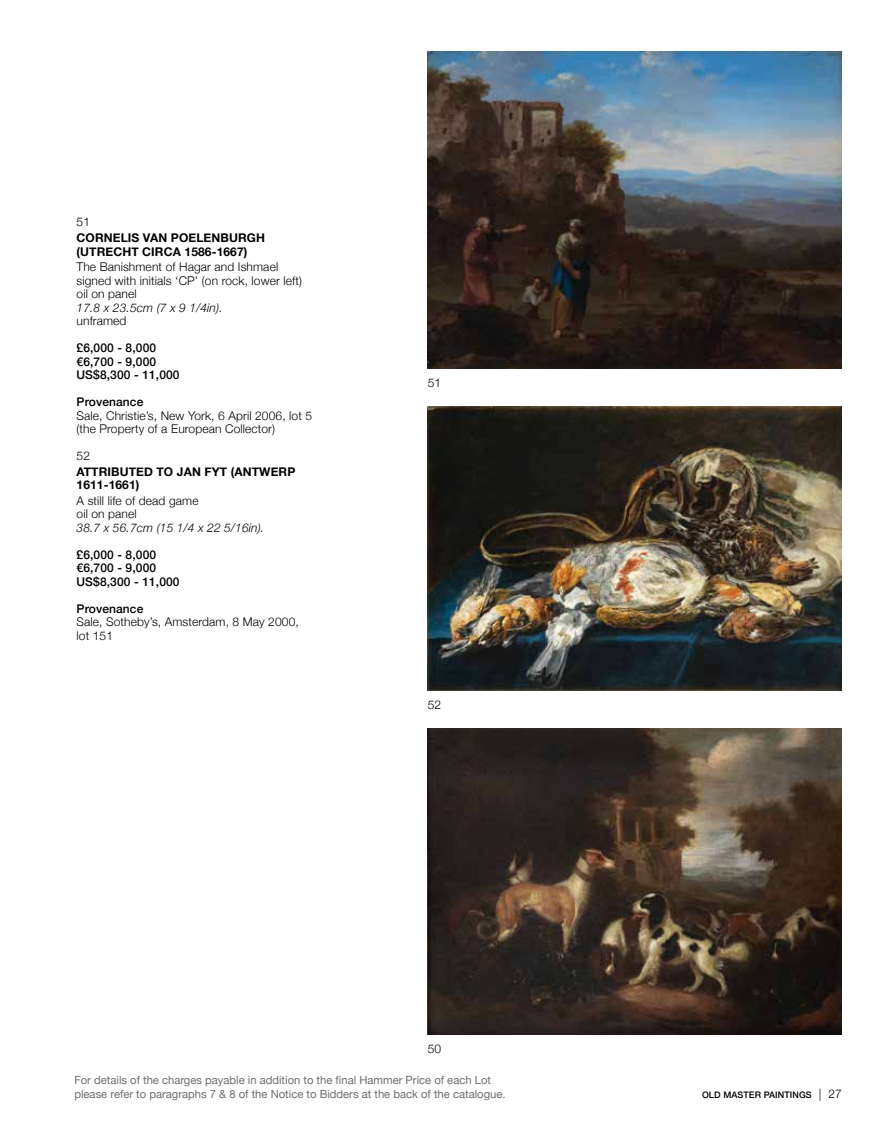
<style>
.page{position:relative;width:893px;height:1127px;background:#fff}
.page>*{position:absolute;margin:0;border:0;box-sizing:border-box;transform-origin:0 0}
.t1{font:300 12px/13.5px "Helvetica Neue";letter-spacing:.01em;color:#000}
.t2{font:500 12px/13.5px "Helvetica Neue";letter-spacing:.01em;color:#000}
.t3{font:700 12px/13.5px "Helvetica Neue";letter-spacing:.01em;color:#000}
.t4{font:italic 300 12px "Helvetica Neue";letter-spacing:.01em;color:#000}
.t5{font:11.25px/13.5px "Helvetica Neue";color:#6f6f6f}
.t6{font:500 9px "Helvetica Neue";letter-spacing:.01em;color:#000}
.s1{font-weight:300;font-size:12px}
</style>
<div class="page">
<img style="left:428px;top:51px;width:414px;height:317px">
<img style="left:428px;top:406px;width:414px;height:284px">
<img style="left:428px;top:729px;width:414px;height:306px">
<p class="t1" style="left:77px;top:214px;width:15px">51</p>
<p class="t3" style="left:77px;top:231px;width:190px">CORNELIS VAN POELENBURGH (UTRECHT CIRCA 1586-1667)</p>
<p class="t1" style="left:77px;top:259px;width:227px">The Banishment of Hagar and Ishmael signed with initials ‘CP’ (on rock, lower left) oil on panel</p>
<p class="t4" style="left:77px;top:298px;width:148px">17.8 x 23.5cm (7 x 9 1/4in).</p>
<p class="t1" style="left:77px;top:313px;width:51px">unframed</p>
<p class="t2" style="left:77px;top:340px;width:105px">£6,000 - 8,000 €6,700 - 9,000<br>US$8,300 - 11,000</p>
<p class="t2" style="left:77px;top:394px;width:68px">Provenance</p>
<p class="t1" style="left:77px;top:408px;width:237px">Sale, Christie’s, New York, 6 April 2006, lot 5 (the Property of a European Collector)</p>
<p class="t1" style="left:77px;top:448px;width:15px">52</p>
<p class="t3" style="left:77px;top:465px;width:220px">ATTRIBUTED TO JAN FYT (ANTWERP<br>1611-1661)</p>
<p class="t1" style="left:77px;top:493px;width:124px">A still life of dead game oil on panel</p>
<p class="t4" style="left:77px;top:518px;width:189px">38.7 x 56.7cm (15 1/4 x 22 5/16in).</p>
<p class="t2" style="left:77px;top:547px;width:105px">£6,000 - 8,000 €6,700 - 9,000<br>US$8,300 - 11,000</p>
<p class="t2" style="left:77px;top:601px;width:68px">Provenance</p>
<p class="t1" style="left:77px;top:614px;width:224px">Sale, Sotheby’s, Amsterdam, 8 May 2000, lot 151</p>
<p class="t1" style="left:428px;top:375px;width:15px">51</p>
<p class="t1" style="left:428px;top:697px;width:15px">52</p>
<p class="t1" style="left:428px;top:1041px;width:15px">50</p>
<p class="t5" style="left:74px;top:1074px;width:433px">For details of the charges payable in addition to the final Hammer Price of each Lot please refer to paragraphs 7 &amp; 8 of the Notice to Bidders at the back of the catalogue.</p>
<p class="t6" style="left:702px;top:1088px;width:141px">OLD MASTER PAINTINGS <span class="s1">| 27</span></p>
</div>
